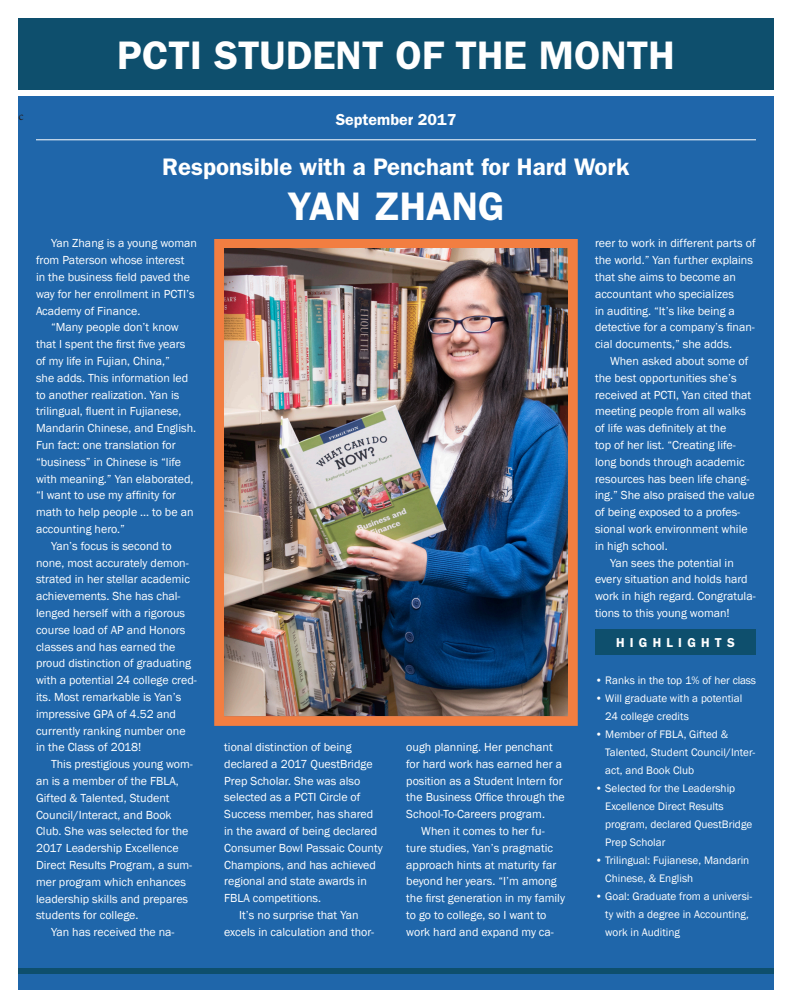
<style>
.page{position:relative;width:792px;height:1008px;background:#fff}
.page>*{position:absolute;margin:0;border:0;box-sizing:border-box;transform-origin:0 0}
.t1{font:600 40px "Franklin Gothic LT";color:#fff}
.t2{font:600 24px "Franklin Gothic LT";color:#fff}
.t3{font:600 16px "Franklin Gothic LT";color:#fff}
.t4{font:600 13px "Franklin Gothic LT";letter-spacing:.4em;color:#fff}
.t5{font:12px/16.8px "Franklin Gothic";color:#fff}
.t6{font:12px "Minion Pro";color:#231f20}
.t7{font:11.2px/18px "Franklin Gothic";color:#fff}
</style>
<div class="page">
<div style="left:18px;top:97px;width:756px;height:893px;background:#1f66aa"></div>
<div style="left:18px;top:18px;width:756px;height:71px;background:#0e4f6d"></div>
<svg style="left:214px;top:239px;width:364px;height:487px;background:#e77c45"></svg>
<div style="left:18px;top:969px;width:756px;height:5px;background:#0e4f6d"></div>
<hr style="left:36px;top:139px;width:720px;height:1px;background:#fff">
<div style="left:596px;top:629px;width:160px;height:26px;background:#0e4f6d"></div>
<img style="left:224px;top:249px;width:344px;height:466px">
<p class="t1" style="left:117px;top:32px;width:559px">PCTI STUDENT OF THE MONTH</p>
<p class="t6" style="left:18px;top:108px;width:7px">c</p>
<p class="t3" style="left:336px;top:110px;width:122px">September 2017</p>
<p class="t2" style="left:162px;top:153px;width:469px">Responsible with a Penchant for Hard Work</p>
<p class="t5" style="left:36px;top:235px;width:163px;text-indent:15px">Yan Zhang is a young woman from Paterson whose interest<br>in the business field paved the way for her enrollment in PCTI’s<br>Academy of Finance.</p>
<p class="t5" style="left:36px;top:319px;width:162px;text-indent:15px">“Many people don’t know that I spent the first five years of my life in Fujian, China,”<br>she adds. This information led to another realization. Yan is trilingual, fluent in Fujianese,<br>Mandarin Chinese, and English.<br>Fun fact: one translation for “business” in Chinese is “life with meaning.” Yan elaborated, “I want to use my affinity for math to help people ... to be an accounting hero.”</p>
<p class="t5" style="left:36px;top:538px;width:162px;text-indent:15px">Yan’s focus is second to none, most accurately demon&shy;strated in her stellar academic achievements. She has chal&shy;lenged herself with a rigorous course load of AP and Honors classes and has earned the proud distinction of graduating with a potential 24 college cred&shy;its. Most remarkable is Yan’s impressive GPA of 4.52 and currently ranking number one in the Class of 2018!</p>
<p class="t5" style="left:36px;top:756px;width:158px;text-indent:15px">This prestigious young wom&shy;an is a member of the FBLA,<br>Gifted &amp; Talented, Student<br>Council/Interact, and Book<br>Club. She was selected for the<br>2017 Leadership Excellence<br>Direct Results Program, a sum&shy;mer program which enhances leadership skills and prepares students for college.</p>
<p class="t5" style="left:51px;top:924px;width:125px">Yan has received the na-</p>
<p class="t1" style="left:288px;top:182px;width:219px">YAN ZHANG</p>
<p class="t5" style="left:224px;top:739px;width:160px">tional distinction of being declared a 2017 QuestBridge<br>Prep Scholar. She was also selected as a PCTI Circle of<br>Success member, has shared in the award of being declared<br>Consumer Bowl Passaic County<br>Champions, and has achieved regional and state awards in<br>FBLA competitions.</p>
<p class="t5" style="left:224px;top:907px;width:151px;text-align:center">It’s no surprise that Yan excels in calculation and thor-</p>
<p class="t5" style="left:406px;top:739px;width:160px">ough planning. Her penchant for hard work has earned her a position as a Student Intern for the Business Office through the<br>School-To-Careers program.</p>
<p class="t5" style="left:406px;top:823px;width:160px;text-indent:15px">When it comes to her fu&shy;ture studies, Yan’s pragmatic approach hints at maturity far beyond her years. “I’m among the first generation in my family to go to college, so I want to work hard and expand my ca-</p>
<p class="t5" style="left:595px;top:235px;width:162px">reer to work in different parts of the world.” Yan further explains that she aims to become an accountant who specializes<br>in auditing. “It’s like being a detective for a company’s finan&shy;cial documents,” she adds.</p>
<p class="t5" style="left:595px;top:353px;width:161px;text-indent:15px">When asked about some of the best opportunities she’s received at PCTI, Yan cited that meeting people from all walks of life was definitely at the<br>top of her list. “Creating life&shy;long bonds through academic resources has been life chang&shy;ing.” She also praised the value of being exposed to a profes&shy;sional work environment while in high school.</p>
<p class="t5" style="left:595px;top:554px;width:162px;text-indent:15px">Yan sees the potential in every situation and holds hard work in high regard. Congratula&shy;tions to this young woman!</p>
<p class="t4" style="left:616px;top:635px;width:120px">HIGHLIGHTS</p>
<p class="t7" style="left:595px;top:671px;width:162px">• Ranks in the top 1% of her class</p>
<p class="t7" style="left:605px;top:689px;width:139px;text-indent:-10px">• Will graduate with a potential<br>24 college credits</p>
<p class="t7" style="left:605px;top:725px;width:151px;text-indent:-10px">• Member of FBLA, Gifted &amp;<br>Talented, Student Council/Inter&shy;act, and Book Club</p>
<p class="t7" style="left:605px;top:779px;width:149px;text-indent:-10px">• Selected for the Leadership<br>Excellence Direct Results program, declared QuestBridge<br>Prep Scholar</p>
<p class="t7" style="left:605px;top:851px;width:146px;text-indent:-10px">• Trilingual: Fujianese, Mandarin<br>Chinese, &amp; English</p>
<p class="t7" style="left:605px;top:887px;width:148px;text-indent:-10px">• Goal: Graduate from a universi&shy;ty with a degree in Accounting, work in Auditing</p>
</div>
